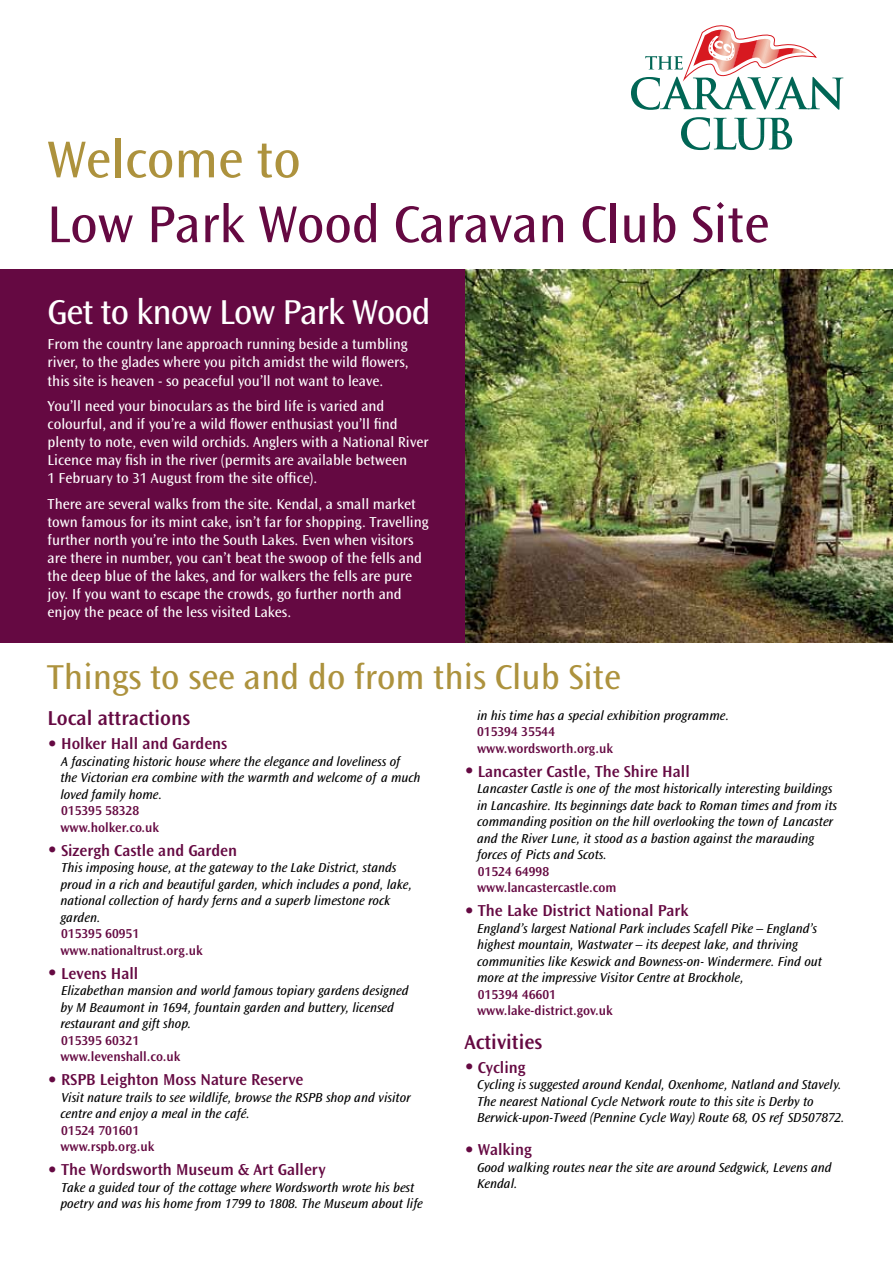
<style>
.page{position:relative;width:893px;height:1263px;background:#fff}
.page>*{position:absolute;margin:0;border:0;box-sizing:border-box;transform-origin:0 0}
.t1{font:54px "Ocean Sans Std";color:#650942}
.t2{font:54px "Ocean Sans Std";color:#ad923d}
.t3{font:36px "Ocean Sans Std";color:#ad923d}
.t4{font:36px "Ocean Sans Std";letter-spacing:-.025em;color:#fff}
.t5{font:600 21px "Ocean Sans Std";color:#650942}
.t6{font:600 16.5px "Ocean Sans Std";color:#650942}
.t7{font:15px/18px "Ocean Sans Std";color:#fff}
.t8{font:italic 13.5px/16.5px "Ocean Sans Std";color:#000}
.t9{font:600 13.5px/16.5px "Ocean Sans Std";color:#650942}
.s1{font-size:22.5px}
</style>
<div class="page">
<div style="left:0;top:269px;width:468px;height:374px;background:#650942"></div>
<svg style="left:681px;top:117px;width:111px;height:33px"></svg>
<svg style="left:631px;top:26px;width:212px;height:84px"></svg>
<img style="left:466px;top:269px;width:427px;height:374px">
<h1 class="t2" style="left:47px;top:130px;width:256px">Welcome to</h1>
<h1 class="t1" style="left:47px;top:194px;width:724px">Low Park Wood Caravan Club Site</h1>
<h2 class="t4" style="left:48px;top:292px;width:385px">Get to know Low Park Wood</h2>
<p class="t7" style="left:48px;top:336px;width:363px;text-align:justify">From the country lane approach running beside a tumbling river, to the glades where you pitch amidst the wild flowers, this site is heaven - so peaceful you’ll not want to leave.</p>
<p class="t7" style="left:48px;top:397px;width:382px">You’ll need your binoculars as the bird life is varied and colourful, and if you’re a wild flower enthusiast you’ll find plenty to note, even wild orchids. Anglers with a National River Licence may fish in the river (permits are available between<br>1 February to 31 August from the site office).</p>
<p class="t7" style="left:48px;top:495px;width:383px">There are several walks from the site. Kendal, a small market town famous for its mint cake, isn’t far for shopping. Travelling further north you’re into the South Lakes. Even when visitors are there in number, you can’t beat the swoop of the fells and the deep blue of the lakes, and for walkers the fells are pure joy. If you want to escape the crowds, go further north and enjoy the peace of the less visited Lakes.</p>
<h2 class="t3" style="left:47px;top:657px;width:576px">Things to see and do from this Club Site</h2>
<p class="t8" style="left:477px;top:707px;width:253px">in his time has a special exhibition programme.</p>
<p class="t9" style="left:477px;top:724px;width:138px">015394 35544 www.wordsworth.org.uk</p>
<p class="t6" style="left:464px;top:762px;width:227px"><span class="s1">•</span> Lancaster Castle, The Shire Hall</p>
<p class="t8" style="left:477px;top:781px;width:361px">Lancaster Castle is one of the most historically interesting buildings in Lancashire. Its beginnings date back to Roman times and from its commanding position on the hill overlooking the town of Lancaster and the River Lune, it stood as a bastion against the marauding forces of Picts and Scots.</p>
<p class="t9" style="left:477px;top:863px;width:141px">01524 64998 www.lancastercastle.com</p>
<p class="t6" style="left:464px;top:902px;width:226px"><span class="s1">•</span> The Lake District National Park</p>
<p class="t8" style="left:477px;top:920px;width:346px">England’s largest National Park includes Scafell Pike – England’s highest mountain, Wastwater – its deepest lake, and thriving communities like Keswick and Bowness-on- Windermere. Find out more at the impressive Visitor Centre at Brockhole,</p>
<p class="t9" style="left:477px;top:986px;width:137px">015394 46601 www.lake-district.gov.uk</p>
<h3 class="t5" style="left:464px;top:1030px;width:79px">Activities</h3>
<p class="t6" style="left:464px;top:1058px;width:63px"><span class="s1">•</span> Cycling</p>
<p class="t8" style="left:477px;top:1076px;width:369px">Cycling is suggested around Kendal, Oxenhome, Natland and Stavely.<br>The nearest National Cycle Network route to this site is Derby to<br>Berwick-upon-Tweed (Pennine Cycle Way) Route 68, OS ref SD507872.</p>
<p class="t6" style="left:464px;top:1140px;width:69px"><span class="s1">•</span> Walking</p>
<p class="t8" style="left:477px;top:1159px;width:356px">Good walking routes near the site are around Sedgwick, Levens and<br>Kendal.</p>
<h3 class="t5" style="left:48px;top:707px;width:144px">Local attractions</h3>
<p class="t6" style="left:48px;top:735px;width:181px"><span class="s1">•</span> Holker Hall and Gardens</p>
<p class="t8" style="left:60px;top:753px;width:362px">A fascinating historic house where the elegance and loveliness of<br>the Victorian era combine with the warmth and welcome of a much loved family home.</p>
<p class="t9" style="left:60px;top:803px;width:100px">015395 58328 www.holker.co.uk</p>
<p class="t6" style="left:48px;top:841px;width:191px"><span class="s1">•</span> Sizergh Castle and Garden</p>
<p class="t8" style="left:60px;top:860px;width:353px">This imposing house, at the gateway to the Lake District, stands proud in a rich and beautiful garden, which includes a pond, lake, national collection of hardy ferns and a superb limestone rock garden.</p>
<p class="t9" style="left:60px;top:926px;width:144px">015395 60951 www.nationaltrust.org.uk</p>
<p class="t6" style="left:48px;top:964px;width:92px"><span class="s1">•</span> Levens Hall</p>
<p class="t8" style="left:60px;top:983px;width:350px">Elizabethan mansion and world famous topiary gardens designed by M Beaumont in 1694, fountain garden and buttery, licensed restaurant and gift shop.</p>
<p class="t9" style="left:60px;top:1032px;width:121px">015395 60321 www.levenshall.co.uk</p>
<p class="t6" style="left:48px;top:1071px;width:257px"><span class="s1">•</span> RSPB Leighton Moss Nature Reserve</p>
<p class="t8" style="left:60px;top:1089px;width:352px">Visit nature trails to see wildlife, browse the RSPB shop and visitor centre and enjoy a meal in the café.</p>
<p class="t9" style="left:60px;top:1122px;width:96px">01524 701601 www.rspb.org.uk</p>
<p class="t6" style="left:48px;top:1161px;width:280px"><span class="s1">•</span> The Wordsworth Museum &amp; Art Gallery</p>
<p class="t8" style="left:60px;top:1179px;width:364px">Take a guided tour of the cottage where Wordsworth wrote his best poetry and was his home from 1799 to 1808. The Museum about life</p>
</div>
